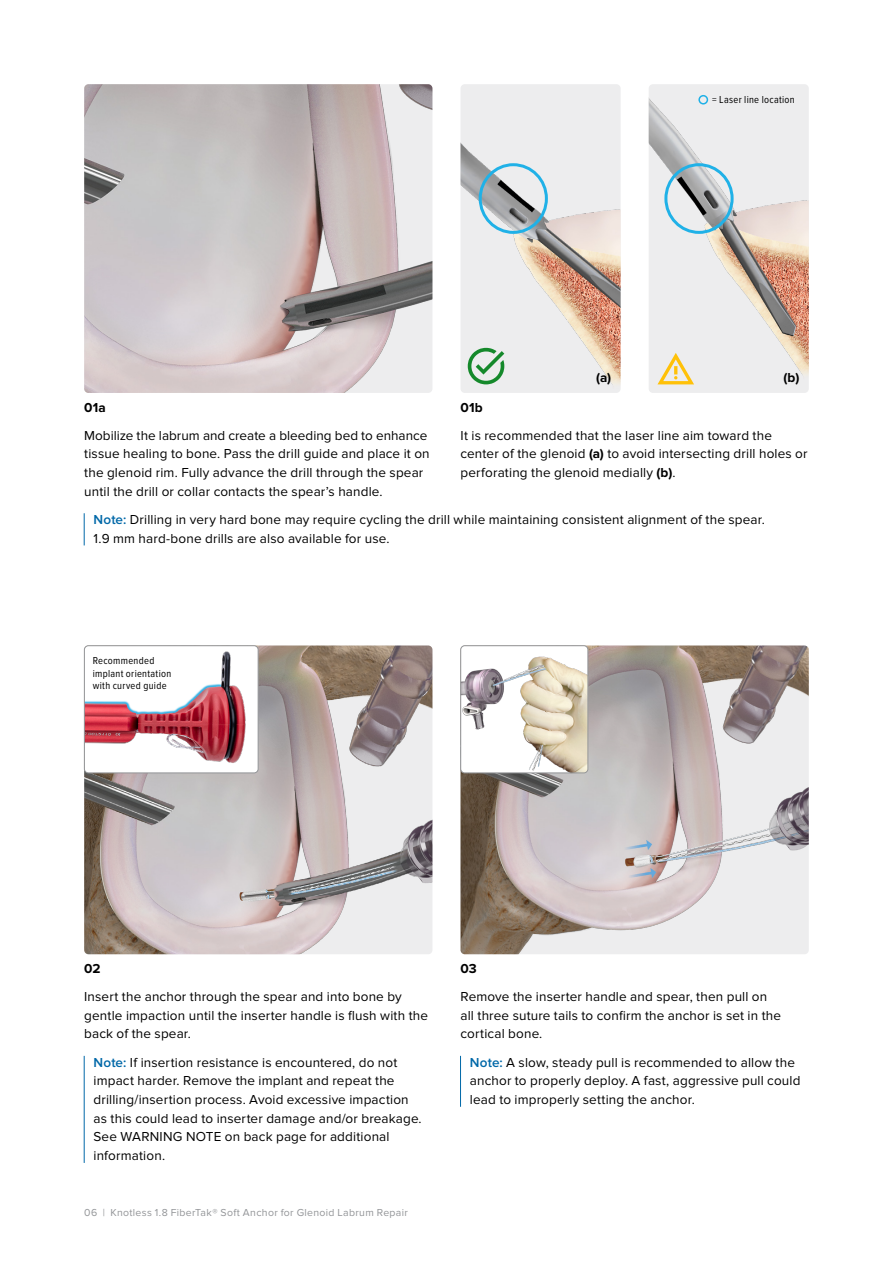
<style>
.page{position:relative;width:893px;height:1263px;background:#fff}
.page>*{position:absolute;margin:0;border:0;box-sizing:border-box;transform-origin:0 0}
.t1{font:13.5px/18.8px "Proxima Nova";letter-spacing:.01em;color:#000}
.t2{font:700 13.5px "Proxima Nova";letter-spacing:.015em;color:#000}
.t3{font:10.5px/12.6px "Proxima Nova Cond";letter-spacing:.03em;color:#000}
.t4{font:10.5px "Proxima Nova";letter-spacing:.03em;color:#939598}
.s1{font-weight:700}
.s2{font-weight:600;color:#0068a8}
</style>
<div class="page">
<img style="left:84px;top:84px;width:348px;height:309px">
<img style="left:460px;top:84px;width:161px;height:309px">
<img style="left:649px;top:84px;width:160px;height:309px">
<img style="left:84px;top:645px;width:348px;height:309px">
<img style="left:84px;top:645px;width:174px;height:128px">
<div style="left:84px;top:645px;width:174px;height:128px;border:1px solid #939598;border-radius:4px"></div>
<img style="left:460px;top:645px;width:349px;height:309px">
<img style="left:460px;top:645px;width:128px;height:128px">
<div style="left:460px;top:645px;width:128px;height:128px;border:1px solid #939598;border-radius:4px"></div>
<hr style="left:460px;top:1056px;width:1px;height:51px;background:#0068a8">
<hr style="left:84px;top:513px;width:1px;height:32px;background:#0068a8">
<div style="left:698px;top:95px;width:10px;height:10px;border:2px solid #20b1e7;border-radius:50%"></div>
<div style="left:479px;top:163px;width:69px;height:71px;border:3px solid #20b1e7;border-radius:50%"></div>
<div style="left:664px;top:163px;width:70px;height:71px;border:3px solid #20b1e7;border-radius:50%"></div>
<svg style="left:468px;top:348px;width:36px;height:36px"></svg>
<svg style="left:657px;top:353px;width:37px;height:31px"></svg>
<hr style="left:84px;top:1056px;width:1px;height:107px;background:#0068a8">
<p class="t3" style="left:712px;top:93px;width:84px">= Laser line location</p>
<p class="t2" style="left:596px;top:370px;width:16px">(a)</p>
<p class="t2" style="left:783px;top:370px;width:17px">(b)</p>
<p class="t2" style="left:84px;top:399px;width:23px">01a</p>
<p class="t1" style="left:84px;top:426px;width:347px">Mobilize the labrum and create a bleeding bed to enhance tissue healing to bone. Pass the drill guide and place it on the glenoid rim. Fully advance the drill through the spear until the drill or collar contacts the spear’s handle.</p>
<p class="t2" style="left:460px;top:399px;width:24px">01b</p>
<p class="t1" style="left:460px;top:426px;width:349px">It is recommended that the laser line aim toward the center of the glenoid <span class="s1">(a)</span> to avoid intersecting drill holes or perforating the glenoid medially <span class="s1">(b)</span>.</p>
<p class="t1" style="left:94px;top:510px;width:673px"><span class="s2">Note:</span> Drilling in very hard bone may require cycling the drill while maintaining consistent alignment of the spear.<br>1.9 mm hard-bone drills are also available for use.</p>
<p class="t3" style="left:93px;top:655px;width:80px">Recommended implant orientation with curved guide</p>
<p class="t2" style="left:84px;top:961px;width:18px">02</p>
<p class="t1" style="left:84px;top:987px;width:345px">Insert the anchor through the spear and into bone by gentle impaction until the inserter handle is flush with the back of the spear.</p>
<p class="t1" style="left:94px;top:1053px;width:330px"><span class="s2">Note:</span> If insertion resistance is encountered, do not impact harder. Remove the implant and repeat the drilling/insertion process. Avoid excessive impaction as this could lead to inserter damage and/or breakage.<br>See WARNING NOTE on back page for additional information.</p>
<p class="t4" style="left:84px;top:1207px;width:325px">06 | Knotless 1.8 FiberTak® Soft Anchor for Glenoid Labrum Repair</p>
<p class="t2" style="left:460px;top:961px;width:18px">03</p>
<p class="t1" style="left:460px;top:987px;width:322px">Remove the inserter handle and spear, then pull on all three suture tails to confirm the anchor is set in the cortical bone.</p>
<p class="t1" style="left:470px;top:1053px;width:332px"><span class="s2">Note:</span> A slow, steady pull is recommended to allow the anchor to properly deploy. A fast, aggressive pull could lead to improperly setting the anchor.</p>
</div>
